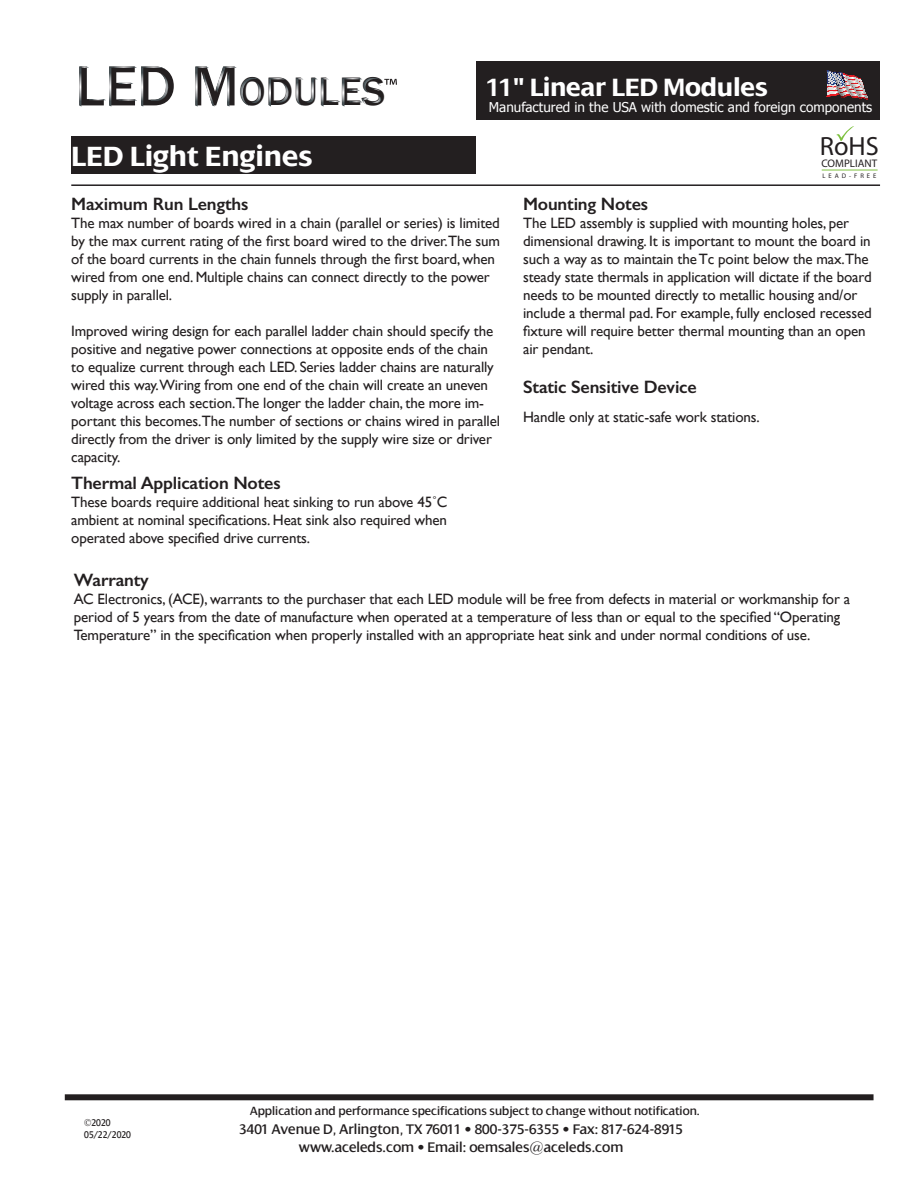
<style>
.page{position:relative;width:918px;height:1188px;background:#fff}
.page>*{position:absolute;margin:0;border:0;box-sizing:border-box;transform-origin:0 0}
.t1{font:500 40.8px "Franklin Gothic";color:#231f20}
.t2{font:700 30px "Dialog";color:#fff}
.t3{font:700 27px "Dialog";letter-spacing:-.01em;color:#fff}
.t4{font:26.4px "Myriad Pro";color:#231f20}
.t5{font:600 18px "Gill Sans";letter-spacing:-.01em;color:#231f20}
.t6{font:15px/18px "Gill Sans";letter-spacing:-.01em;color:#231f20}
.t7{font:15px/18px "Dialog";color:#231f20;text-align:center}
.t8{font:13.5px "Tahoma";color:#fff}
.t9{font:12.75px "Dialog";color:#231f20}
.t10{font:10.95px "Myriad Pro";color:#231f20}
.t11{font:10.5px/12.6px "Dialog";letter-spacing:.005em;color:#231f20;scale:.9 1}
.t12{font:6.6px "Myriad Pro";letter-spacing:.45em;color:#231f20}
.s1{font-size:58.35px}
</style>
<div class="page">
<div style="left:476px;top:61px;width:404px;height:59px;background:#231f20"></div>
<hr style="left:822px;top:170px;width:56px;height:1px;background:#7fc241">
<svg style="left:836px;top:126px;width:18px;height:15px"></svg>
<div style="left:71px;top:136px;width:405px;height:38px;background:#231f20"></div>
<hr style="left:71px;top:184px;width:809px;height:2px;background:#231f20">
<div style="left:65px;top:1094px;width:809px;height:6px;background:#231f20"></div>
<svg style="left:827px;top:70px;width:41px;height:30px"></svg>
<svg style="left:79px;top:67px;width:90px;height:40px"></svg>
<svg style="left:195px;top:67px;width:66px;height:40px"></svg>
<svg style="left:269px;top:78px;width:20px;height:29px"></svg>
<svg style="left:296px;top:78px;width:101px;height:29px"></svg>
<h1 class="t1" style="left:75px;top:67px;width:312px"><span class="s1">LED M</span>ODULES</h1>
<h2 class="t2" style="left:71px;top:140px;width:243px">LED Light Engines</h2>
<h3 class="t3" style="left:486px;top:73px;width:283px">11" Linear LED Modules</h3>
<p class="t8" style="left:489px;top:99px;width:385px">Manufactured in the USA with domestic and foreign components</p>
<h3 class="t4" style="left:820px;top:130px;width:61px">RoHS</h3>
<p class="t10" style="left:821px;top:156px;width:57px">COMPLIANT</p>
<p class="t12" style="left:822px;top:171px;width:56px">LEAD-FREE</p>
<p class="t5" style="left:71px;top:193px;width:179px">Maximum Run Lengths</p>
<p class="t6" style="left:71px;top:213px;width:430px">The max number of boards wired in a chain (parallel or series) is limited by the max current rating of the first board wired to the driver.The sum of the board currents in the chain funnels through the first board, when wired from one end. Multiple chains can connect directly to the power supply in parallel.</p>
<p class="t6" style="left:71px;top:321px;width:430px">Improved wiring design for each parallel ladder chain should specify the positive and negative power connections at opposite ends of the chain to equalize current through each LED. Series ladder chains are naturally wired this way.Wiring from one end of the chain will create an uneven voltage across each section.The longer the ladder chain, the more im&shy;portant this becomes.The number of sections or chains wired in parallel directly from the driver is only limited by the supply wire size or driver capacity.</p>
<p class="t5" style="left:71px;top:472px;width:211px">Thermal Application Notes</p>
<p class="t6" style="left:71px;top:493px;width:378px;text-align:justify">These boards require additional heat sinking to run above 45˚C ambient at nominal specifications. Heat sink also required when operated above specified drive currents.</p>
<p class="t5" style="left:523px;top:193px;width:127px">Mounting Notes</p>
<p class="t6" style="left:523px;top:213px;width:350px">The LED assembly is supplied with mounting holes, per dimensional drawing. It is important to mount the board in such a way as to maintain the Tc point below the max.The steady state thermals in application will dictate if the board needs to be mounted directly to metallic housing and/or include a thermal pad. For example, fully enclosed recessed fixture will require better thermal mounting than an open air pendant.</p>
<p class="t5" style="left:523px;top:377px;width:175px">Static Sensitive Device</p>
<p class="t6" style="left:523px;top:408px;width:238px">Handle only at static-safe work stations.</p>
<p class="t5" style="left:74px;top:569px;width:77px">Warranty</p>
<p class="t6" style="left:74px;top:589px;width:778px">AC Electronics, (ACE), warrants to the purchaser that each LED module will be free from defects in material or workmanship for a period of 5 years from the date of manufacture when operated at a temperature of less than or equal to the specified “Operating<br>Temperature” in the specification when properly installed with an appropriate heat sink and under normal conditions of use.</p>
<p class="t11" style="left:84px;top:1116px;width:54px">©2020<br>05/22/2020</p>
<p class="t9" style="left:250px;top:1104px;width:451px">Application and performance specifications subject to change without notification.</p>
<p class="t7" style="left:239px;top:1120px;width:445px">3401 Avenue D, Arlington, TX 76011 • 800-375-6355 • Fax: 817-624-8915 www.aceleds.com • Email: oemsales@aceleds.com</p>
</div>
